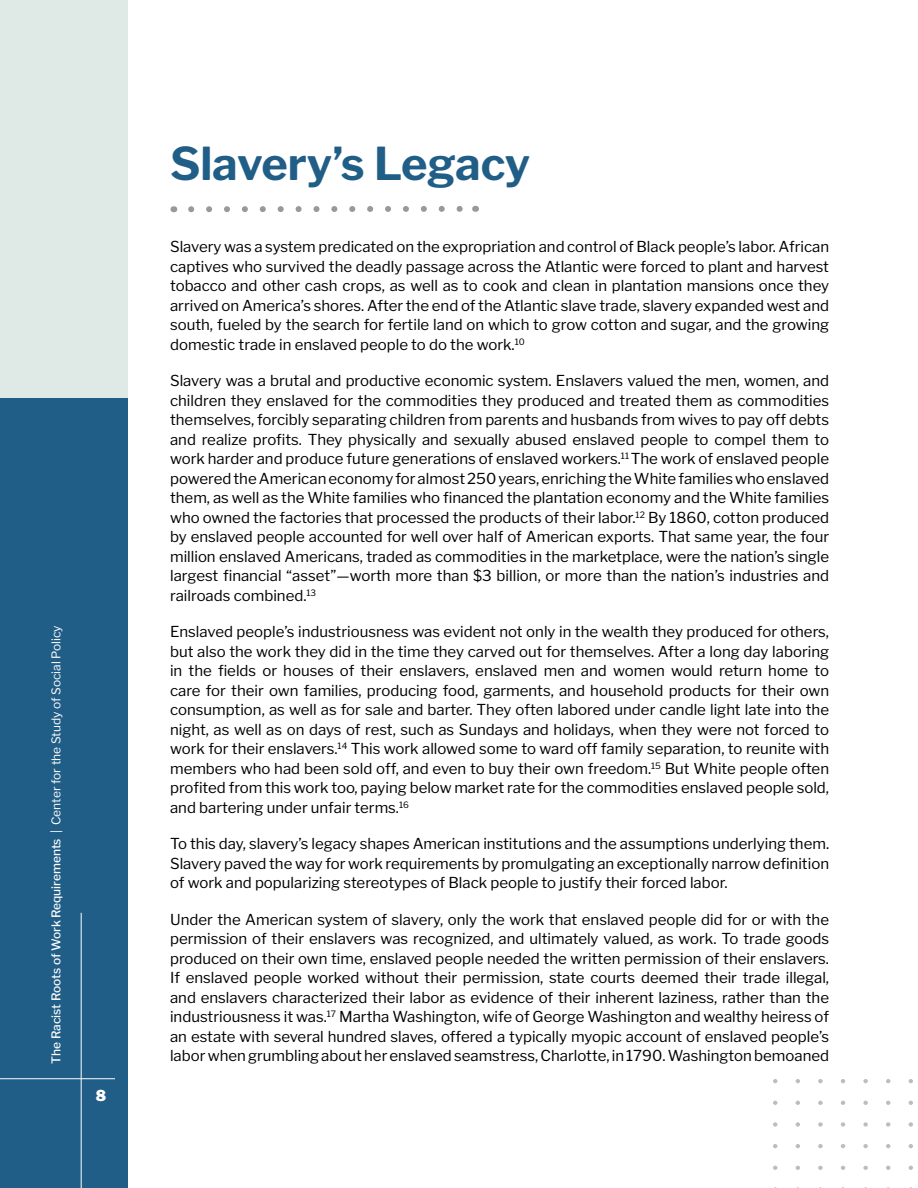
<style>
.page{position:relative;width:918px;height:1188px;background:#fff}
.page>*{position:absolute;margin:0;border:0;box-sizing:border-box;transform-origin:0 0}
.t1{font:700 45px "Libre Franklin";color:#215e87}
.t2{font:15px/19.5px "Libre Franklin";color:#000;text-align:justify}
.t3{font:900 15px "Libre Franklin";color:#fff}
.t4{font:500 12px "Libre Franklin";color:#fff}
.s1{font-weight:400}
</style>
<div class="page">
<div style="left:0;top:0;width:128px;height:398px;background:#dfe9e6"></div>
<div style="left:0;top:398px;width:128px;height:790px;background:#215e87"></div>
<svg style="left:773px;top:1079px;width:5px;height:4px"></svg>
<svg style="left:796px;top:1079px;width:4px;height:4px"></svg>
<svg style="left:818px;top:1079px;width:5px;height:4px"></svg>
<svg style="left:841px;top:1079px;width:4px;height:4px"></svg>
<svg style="left:863px;top:1079px;width:5px;height:4px"></svg>
<svg style="left:886px;top:1079px;width:4px;height:4px"></svg>
<svg style="left:909px;top:1079px;width:4px;height:4px"></svg>
<svg style="left:773px;top:1101px;width:5px;height:4px"></svg>
<svg style="left:796px;top:1101px;width:4px;height:4px"></svg>
<svg style="left:818px;top:1101px;width:5px;height:4px"></svg>
<svg style="left:841px;top:1101px;width:4px;height:4px"></svg>
<svg style="left:863px;top:1101px;width:5px;height:4px"></svg>
<svg style="left:886px;top:1101px;width:4px;height:4px"></svg>
<svg style="left:909px;top:1101px;width:4px;height:4px"></svg>
<svg style="left:773px;top:1122px;width:5px;height:5px"></svg>
<svg style="left:796px;top:1122px;width:4px;height:5px"></svg>
<svg style="left:818px;top:1122px;width:5px;height:5px"></svg>
<svg style="left:841px;top:1122px;width:4px;height:5px"></svg>
<svg style="left:863px;top:1122px;width:5px;height:5px"></svg>
<svg style="left:886px;top:1122px;width:4px;height:5px"></svg>
<svg style="left:909px;top:1122px;width:4px;height:5px"></svg>
<svg style="left:773px;top:1144px;width:5px;height:4px"></svg>
<svg style="left:796px;top:1144px;width:4px;height:4px"></svg>
<svg style="left:818px;top:1144px;width:5px;height:4px"></svg>
<svg style="left:841px;top:1144px;width:4px;height:4px"></svg>
<svg style="left:863px;top:1144px;width:5px;height:4px"></svg>
<svg style="left:886px;top:1144px;width:4px;height:4px"></svg>
<svg style="left:909px;top:1144px;width:4px;height:4px"></svg>
<svg style="left:773px;top:1166px;width:5px;height:4px"></svg>
<svg style="left:796px;top:1166px;width:4px;height:4px"></svg>
<svg style="left:818px;top:1166px;width:5px;height:4px"></svg>
<svg style="left:841px;top:1166px;width:4px;height:4px"></svg>
<svg style="left:863px;top:1166px;width:5px;height:4px"></svg>
<svg style="left:886px;top:1166px;width:4px;height:4px"></svg>
<svg style="left:909px;top:1166px;width:4px;height:4px"></svg>
<svg style="left:191px;top:206px;width:272px;height:6px"></svg>
<hr style="left:81px;top:913px;width:1px;height:275px;background:#fff">
<hr style="left:0;top:1078px;width:115px;height:1px;background:#fff">
<p class="t4" style="left:47px;top:1064px;width:440px;rotate:-90deg">The Racist Roots of Work Requirements <span class="s1">| Center for the Study of Social Policy</span></p>
<p class="t3" style="left:96px;top:1083px;width:12px">8</p>
<h1 class="t1" style="left:170px;top:127px;width:362px">Slavery’s Legacy</h1>
<p class="t2" style="left:170px;top:236px;width:661px">Slavery was a system predicated on the expropriation and control of Black people’s labor. African captives who survived the deadly passage across the Atlantic were forced to plant and harvest tobacco and other cash crops, as well as to cook and clean in plantation mansions once they arrived on America’s shores. After the end of the Atlantic slave trade, slavery expanded west and south, fueled by the search for fertile land on which to grow cotton and sugar, and the growing domestic trade in enslaved people to do the work.<sup>10</sup></p>
<p class="t2" style="left:170px;top:370px;width:661px">Slavery was a brutal and productive economic system. Enslavers valued the men, women, and children they enslaved for the commodities they produced and treated them as commodities themselves, forcibly separating children from parents and husbands from wives to pay off debts and realize profits. They physically and sexually abused enslaved people to compel them to work harder and produce future generations of enslaved workers.<sup>11</sup> The work of enslaved people powered the American economy for almost 250 years, enriching the White families who enslaved them, as well as the White families who financed the plantation economy and the White families who owned the factories that processed the products of their labor.<sup>12</sup> By 1860, cotton produced by enslaved people accounted for well over half of American exports. That same year, the four million enslaved Americans, traded as commodities in the marketplace, were the nation’s single largest financial “asset”—worth more than $3 billion, or more than the nation’s industries and railroads combined.<sup>13</sup></p>
<p class="t2" style="left:170px;top:621px;width:661px">Enslaved people’s industriousness was evident not only in the wealth they produced for others, but also the work they did in the time they carved out for themselves. After a long day laboring in the fields or houses of their enslavers, enslaved men and women would return home to care for their own families, producing food, garments, and household products for their own consumption, as well as for sale and barter. They often labored under candle light late into the night, as well as on days of rest, such as Sundays and holidays, when they were not forced to work for their enslavers.<sup>14</sup> This work allowed some to ward off family separation, to reunite with members who had been sold off, and even to buy their own freedom.<sup>15</sup> But White people often profited from this work too, paying below market rate for the commodities enslaved people sold, and bartering under unfair terms.<sup>16</sup></p>
<p class="t2" style="left:170px;top:833px;width:661px">To this day, slavery’s legacy shapes American institutions and the assumptions underlying them.<br>Slavery paved the way for work requirements by promulgating an exceptionally narrow definition of work and popularizing stereotypes of Black people to justify their forced labor.</p>
<p class="t2" style="left:170px;top:908px;width:661px">Under the American system of slavery, only the work that enslaved people did for or with the permission of their enslavers was recognized, and ultimately valued, as work. To trade goods produced on their own time, enslaved people needed the written permission of their enslavers.<br>If enslaved people worked without their permission, state courts deemed their trade illegal, and enslavers characterized their labor as evidence of their inherent laziness, rather than the industriousness it was.<sup>17</sup> Martha Washington, wife of George Washington and wealthy heiress of an estate with several hundred slaves, offered a typically myopic account of enslaved people’s</p>
<p class="t2" style="left:170px;top:1045px;width:661px">labor when grumbling about her enslaved seamstress, Charlotte, in 1790. Washington bemoaned</p>
</div>
